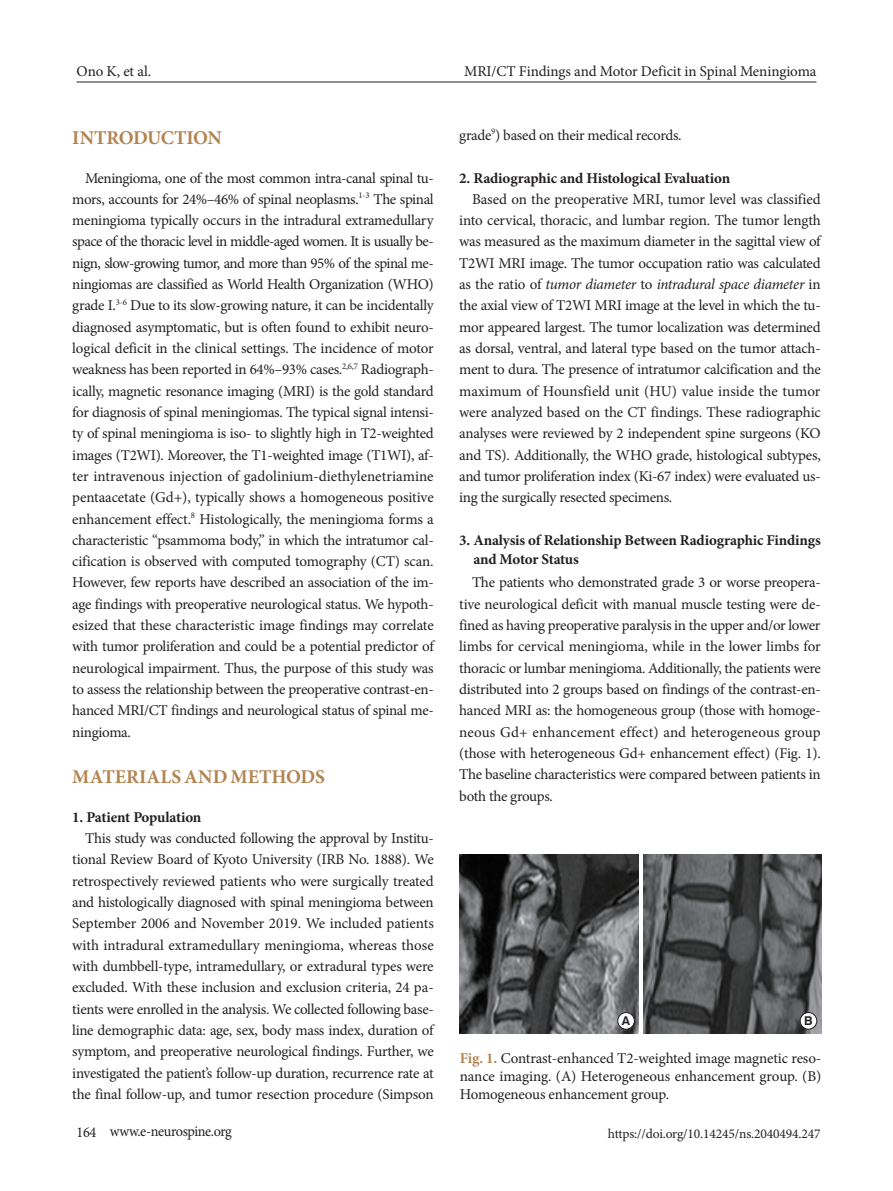
<style>
.page{position:relative;width:893px;height:1191px;background:#fff}
.page>*{position:absolute;margin:0;border:0;box-sizing:border-box;transform-origin:0 0}
.대제목{font:700 19.5px "Minion Pro";letter-spacing:-.005em;color:#b28450}
.대제목-2{font:700 19.5px "Minion Pro";letter-spacing:-.03em;color:#b28450}
.본문{font:15px/21.3px "Minion Pro";letter-spacing:-.02em;color:#231f20;text-align:justify}
.표그림캡션{font:15px/18px "Minion Pro";letter-spacing:-.015em;color:#231f20;text-align:justify}
.중제목{font:700 15px/19.2px "Minion Pro";letter-spacing:-.01em;color:#231f20}
.본문-2{font:15px "Minion Pro";letter-spacing:-.02em;color:#231f20;scale:.95 1}
.doi_번호{font:13.5px "Minion Pro";letter-spacing:-.01em;color:#231f20}
.t1{font:700 12.15px "Swiss 721 BT";color:#231f20}
.s1{font-style:italic}
.s2{font-weight:700;color:#b28450}
</style>
<div class="page">
<hr style="left:77px;top:82px;width:739px;height:1px;background:#231f20">
<img style="left:460px;top:855px;width:179px;height:178px">
<img style="left:643px;top:855px;width:178px;height:178px">
<div style="left:618px;top:1012px;width:16px;height:17px;background:#fff;border-radius:50%"></div>
<div style="left:618px;top:1012px;width:17px;height:17px;border:1px solid #231f20;border-radius:50%"></div>
<div style="left:800px;top:1012px;width:17px;height:17px;background:#fff;border-radius:50%"></div>
<div style="left:800px;top:1012px;width:17px;height:17px;border:1px solid #231f20;border-radius:50%"></div>
<p class="본문" style="left:77px;top:61px;width:76px">Ono K, et al.</p>
<p class="본문" style="left:464px;top:61px;width:354px">MRI/CT Findings and Motor Deficit in Spinal Meningioma</p>
<p class="대제목-2" style="left:72px;top:124px;width:151px">INTRODUCTION</p>
<p class="본문" style="left:72px;top:167px;width:363px;text-indent:13px">Meningioma, one of the most common intra-canal spinal tu&shy;mors, accounts for 24%–46% of spinal neoplasms.<sup>1-3</sup> The spinal meningioma typically occurs in the intradural extramedullary space of the thoracic level in middle-aged women. It is usually be&shy;nign, slow-growing tumor, and more than 95% of the spinal me&shy;ningiomas are classified as World Health Organization (WHO) grade I.<sup>3-6</sup> Due to its slow-growing nature, it can be incidentally diagnosed asymptomatic, but is often found to exhibit neuro&shy;logical deficit in the clinical settings. The incidence of motor weakness has been reported in 64%–93% cases.<sup>2,6,7</sup> Radiograph&shy;ically, magnetic resonance imaging (MRI) is the gold standard for diagnosis of spinal meningiomas. The typical signal intensi&shy;ty of spinal meningioma is iso- to slightly high in T2-weighted images (T2WI). Moreover, the T1-weighted image (T1WI), af&shy;ter intravenous injection of gadolinium-diethylenetriamine pentaacetate (Gd+), typically shows a homogeneous positive enhancement effect.<sup>8</sup> Histologically, the meningioma forms a characteristic “psammoma body,” in which the intratumor cal&shy;cification is observed with computed tomography (CT) scan.<br>However, few reports have described an association of the im&shy;age findings with preoperative neurological status. We hypoth&shy;esized that these characteristic image findings may correlate with tumor proliferation and could be a potential predictor of neurological impairment. Thus, the purpose of this study was to assess the relationship between the preoperative contrast-en&shy;hanced MRI/CT findings and neurological status of spinal me&shy;ningioma.</p>
<p class="대제목" style="left:72px;top:763px;width:254px">MATERIALS AND METHODS</p>
<p class="중제목" style="left:72px;top:807px;width:131px">1. Patient Population</p>
<p class="본문" style="left:72px;top:827px;width:363px;text-indent:13px">This study was conducted following the approval by Institu&shy;tional Review Board of Kyoto University (IRB No. 1888). We retrospectively reviewed patients who were surgically treated and histologically diagnosed with spinal meningioma between September 2006 and November 2019. We included patients with intradural extramedullary meningioma, whereas those with dumbbell-type, intramedullary, or extradural types were excluded. With these inclusion and exclusion criteria, 24 pa&shy;tients were enrolled in the analysis. We collected following base&shy;line demographic data: age, sex, body mass index, duration of symptom, and preoperative neurological findings. Further, we investigated the patient’s follow-up duration, recurrence rate at the final follow-up, and tumor resection procedure (Simpson</p>
<p class="본문" style="left:459px;top:125px;width:224px">grade<sup>9</sup>) based on their medical records.</p>
<p class="중제목" style="left:459px;top:168px;width:272px">2. Radiographic and Histological Evaluation</p>
<p class="본문" style="left:459px;top:188px;width:363px;text-indent:13px">Based on the preoperative MRI, tumor level was classified into cervical, thoracic, and lumbar region. The tumor length was measured as the maximum diameter in the sagittal view of T2WI MRI image. The tumor occupation ratio was calculated as the ratio of <span class="s1">tumor diameter</span> to <span class="s1">intradural space diameter</span> in the axial view of T2WI MRI image at the level in which the tu&shy;mor appeared largest. The tumor localization was determined as dorsal, ventral, and lateral type based on the tumor attach&shy;ment to dura. The presence of intratumor calcification and the maximum of Hounsfield unit (HU) value inside the tumor were analyzed based on the CT findings. These radiographic analyses were reviewed by 2 independent spine surgeons (KO and TS). Additionally, the WHO grade, histological subtypes, and tumor proliferation index (Ki-67 index) were evaluated us&shy;ing the surgically resected specimens.</p>
<p class="중제목" style="left:473px;top:530px;width:349px;text-indent:-14px">3. Analysis of Relationship Between Radiographic Findings and Motor Status</p>
<p class="본문" style="left:459px;top:572px;width:363px;text-indent:13px">The patients who demonstrated grade 3 or worse preopera&shy;tive neurological deficit with manual muscle testing were de&shy;fined as having preoperative paralysis in the upper and/or lower limbs for cervical meningioma, while in the lower limbs for thoracic or lumbar meningioma. Additionally, the patients were distributed into 2 groups based on findings of the contrast-en&shy;hanced MRI as: the homogeneous group (those with homoge&shy;neous Gd+ enhancement effect) and heterogeneous group (those with heterogeneous Gd+ enhancement effect) (Fig. 1).<br>The baseline characteristics were compared between patients in both the groups.</p>
<p class="t1" style="left:622px;top:1013px;width:10px">A</p>
<p class="t1" style="left:804px;top:1013px;width:10px">B</p>
<p class="표그림캡션" style="left:460px;top:1049px;width:363px"><span class="s2">Fig. 1.</span> Contrast-enhanced T2-weighted image magnetic reso&shy;nance imaging. (A) Heterogeneous enhancement group. (B)<br>Homogeneous enhancement group.</p>
<p class="본문-2" style="left:77px;top:1121px;width:165px">164 www.e-neurospine.org</p>
<p class="doi_번호" style="left:608px;top:1124px;width:214px">https://doi.org/10.14245/ns.2040494.247</p>
</div>
